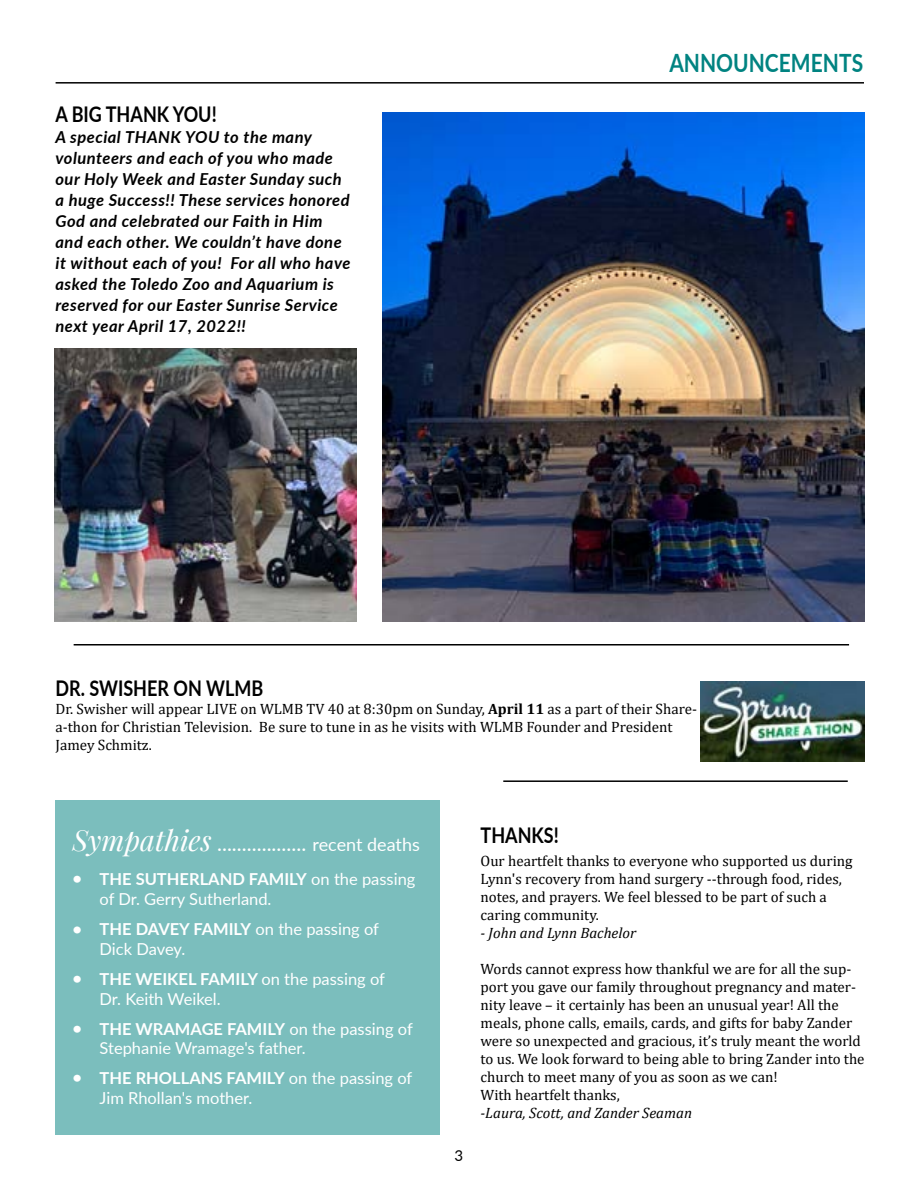
<style>
.page{position:relative;width:918px;height:1188px;background:#fff}
.page>*{position:absolute;margin:0;border:0;box-sizing:border-box;transform-origin:0 0}
.t1{font:700 25.2px "Lato";color:#008381;scale:.83 1}
.t2{font:700 21.6px "Lato";color:#000;scale:.83 1}
.t3{font:21px "Lato";color:#fff}
.t4{font:italic 700 16.5px/21px "Lato";letter-spacing:.03em;color:#000}
.t5{font:16.5px/19.8px "Lato";color:#fff}
.t6{font:15px/18px "Cambria";color:#000}
.t7{font:italic 15px "Cambria";color:#000}
.t8{font:15px "Lato";color:#000}
.s1{font-weight:700}
.s2{font-family:"Playfair Display";font-style:italic;font-size:28.5px}
.s3{font-size:18px}
</style>
<div class="page">
<div style="left:56px;top:800px;width:384px;height:335px;background:#7bbebd"></div>
<hr style="left:56px;top:82px;width:808px;height:2px;background:#000">
<img style="left:383px;top:112px;width:482px;height:510px">
<img style="left:54px;top:348px;width:302px;height:274px">
<img style="left:701px;top:682px;width:164px;height:80px">
<hr style="left:74px;top:644px;width:775px;height:2px;background:#000">
<hr style="left:503px;top:780px;width:345px;height:2px;background:#000">
<h2 class="t2" style="left:56px;top:98px;width:196px">A BIG THANK YOU!</h2>
<p class="t4" style="left:56px;top:126px;width:296px">A special THANK YOU to the many volunteers and each of you who made our Holy Week and Easter Sunday such a huge Success!! These services honored God and celebrated our Faith in Him and each other. We couldn’t have done it without each of you! For all who have asked the Toledo Zoo and Aquarium is reserved for our Easter Sunrise Service next year April 17, 2022!!</p>
<h1 class="t1" style="left:669px;top:44px;width:235px">ANNOUNCEMENTS</h1>
<h2 class="t2" style="left:56px;top:673px;width:252px">DR. SWISHER ON WLMB</h2>
<p class="t6" style="left:56px;top:700px;width:643px">Dr. Swisher will appear LIVE on WLMB TV 40 at 8:30pm on Sunday, <span class="s1">April 11</span> as a part of their Share&shy;a-thon for Christian Television. Be sure to tune in as he visits with WLMB Founder and President<br>Jamey Schmitz.</p>
<h3 class="t3" style="left:73px;top:828px;width:349px"><span class="s2">Sympathies</span> .................. <span class="s3">recent deaths</span></h3>
<p class="t5" style="left:100px;top:869px;width:317px;text-indent:-27px"><span class="s1">• THE SUTHERLAND FAMILY</span> on the passing of Dr. Gerry Sutherland.</p>
<p class="t5" style="left:100px;top:918px;width:281px;text-indent:-27px"><span class="s1">• THE DAVEY FAMILY</span> on the passing of<br>Dick Davey.</p>
<p class="t5" style="left:100px;top:968px;width:287px;text-indent:-27px"><span class="s1">• THE WEIKEL FAMILY</span> on the passing of<br>Dr. Keith Weikel.</p>
<p class="t5" style="left:100px;top:1018px;width:315px;text-indent:-27px"><span class="s1">• THE WRAMAGE FAMILY</span> on the passing of<br>Stephanie Wramage's father.</p>
<p class="t5" style="left:100px;top:1068px;width:314px;text-indent:-27px"><span class="s1">• THE RHOLLANS FAMILY</span> on the passing of<br>Jim Rhollan's mother.</p>
<p class="t8" style="left:455px;top:1145px;width:10px">3</p>
<h2 class="t2" style="left:481px;top:819px;width:96px">THANKS!</h2>
<p class="t6" style="left:481px;top:852px;width:374px">Our heartfelt thanks to everyone who supported us during Lynn's recovery from hand surgery --through food, rides, notes, and prayers. We feel blessed to be part of such a caring community.</p>
<p class="t7" style="left:481px;top:922px;width:157px">- John and Lynn Bachelor</p>
<p class="t6" style="left:481px;top:960px;width:386px">Words cannot express how thankful we are for all the sup&shy;port you gave our family throughout pregnancy and mater&shy;nity leave – it certainly has been an unusual year! All the meals, phone calls, emails, cards, and gifts for baby Zander were so unexpected and gracious, it’s truly meant the world to us. We look forward to being able to bring Zander into the church to meet many of you as soon as we can!<br>With heartfelt thanks,</p>
<p class="t7" style="left:481px;top:1102px;width:213px">-Laura, Scott, and Zander Seaman</p>
</div>
